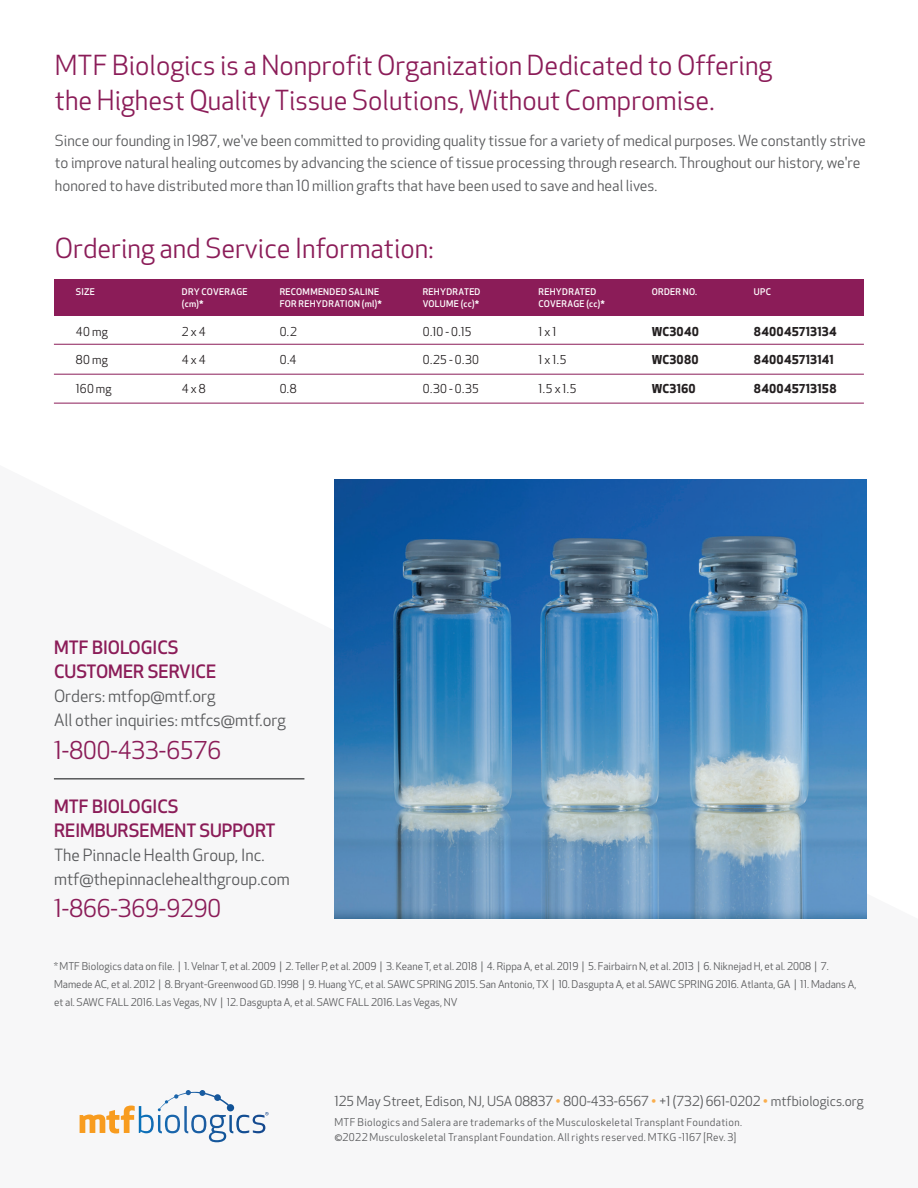
<style>
.page{position:relative;width:918px;height:1188px;background:#fff}
.page>*{position:absolute;margin:0;border:0;box-sizing:border-box;transform-origin:0 0}
.t1{font:27px/34.5px "Apex New";color:#8b1c58}
.t2{font:24px "Apex New";color:#8b1c58}
.t3{font:500 18px/24px "Apex New";color:#8b1c58}
.t4{font:16.5px/24px "Apex New";color:#57585a}
.t5{font:15px/22.5px "Apex New";color:#57585a}
.t6{font:13.5px "Apex New";color:#57585a}
.t7{font:12px "Apex New";letter-spacing:.02em;color:#231f20}
.t8{font:700 12px "Apex New";letter-spacing:.015em;color:#231f20}
.t9{font:10.5px/18px "Apex New";color:#57585a}
.t10{font:10.5px/15px "Apex New";letter-spacing:.035em;color:#57585a}
.t11{font:500 9px/12px "Apex New";letter-spacing:.03em;color:#fff}
.s1{font-weight:700;color:#faae4d}
</style>
<div class="page">
<div style="left:54px;top:280px;width:810px;height:36px;background:#8b1c58"></div>
<hr style="left:54px;top:344px;width:810px;height:1px;background:#8b1c58">
<hr style="left:54px;top:374px;width:810px;height:1px;background:#8b1c58">
<img style="left:334px;top:480px;width:532px;height:438px">
<svg style="left:80px;top:1090px;width:189px;height:43px"></svg>
<hr style="left:54px;top:778px;width:250px;height:2px;background:#57585a">
<hr style="left:54px;top:403px;width:810px;height:1px;background:#8b1c58">
<h1 class="t1" style="left:55px;top:49px;width:719px">MTF Biologics is a Nonprofit Organization Dedicated to Offering the Highest Quality Tissue Solutions, Without Compromise.</h1>
<p class="t5" style="left:55px;top:130px;width:812px">Since our founding in 1987, we've been committed to providing quality tissue for a variety of medical purposes. We constantly strive to improve natural healing outcomes by advancing the science of tissue processing through research. Throughout our history, we're honored to have distributed more than 10 million grafts that have been used to save and heal lives.</p>
<h1 class="t1" style="left:55px;top:232px;width:380px">Ordering and Service Information:</h1>
<p class="t11" style="left:182px;top:286px;width:67px">DRY COVERAGE (cm)*</p>
<p class="t7" style="left:182px;top:325px;width:25px">2 x 4</p>
<p class="t7" style="left:182px;top:353px;width:25px">4 x 4</p>
<p class="t7" style="left:182px;top:382px;width:25px">4 x 8</p>
<p class="t11" style="left:76px;top:286px;width:21px">SIZE</p>
<p class="t7" style="left:76px;top:325px;width:33px">40 mg</p>
<p class="t7" style="left:76px;top:353px;width:33px">80 mg</p>
<p class="t7" style="left:76px;top:382px;width:37px">160 mg</p>
<p class="t11" style="left:280px;top:286px;width:104px">RECOMMENDED SALINE<br>FOR REHYDRATION (ml)*</p>
<p class="t7" style="left:280px;top:325px;width:19px">0.2</p>
<p class="t7" style="left:280px;top:353px;width:18px">0.4</p>
<p class="t7" style="left:280px;top:382px;width:18px">0.8</p>
<p class="t11" style="left:423px;top:286px;width:59px">REHYDRATED<br>VOLUME (cc)*</p>
<p class="t7" style="left:423px;top:325px;width:50px">0.10 - 0.15</p>
<p class="t7" style="left:423px;top:353px;width:58px">0.25 - 0.30</p>
<p class="t7" style="left:423px;top:382px;width:58px">0.30 - 0.35</p>
<p class="t11" style="left:539px;top:286px;width:68px">REHYDRATED<br>COVERAGE (cc)*</p>
<p class="t7" style="left:539px;top:325px;width:19px">1 x 1</p>
<p class="t7" style="left:539px;top:353px;width:30px">1 x 1.5</p>
<p class="t7" style="left:539px;top:382px;width:40px">1.5 x 1.5</p>
<p class="t11" style="left:652px;top:286px;width:47px">ORDER NO.</p>
<p class="t8" style="left:652px;top:324px;width:49px">WC3040</p>
<p class="t8" style="left:652px;top:353px;width:48px">WC3080</p>
<p class="t8" style="left:652px;top:381px;width:46px">WC3160</p>
<p class="t11" style="left:754px;top:286px;width:19px">UPC</p>
<p class="t8" style="left:754px;top:324px;width:84px">840045713134</p>
<p class="t8" style="left:754px;top:353px;width:81px">840045713141</p>
<p class="t8" style="left:754px;top:381px;width:84px">840045713158</p>
<h3 class="t3" style="left:54px;top:635px;width:164px">MTF BIOLOGICS<br>CUSTOMER SERVICE</h3>
<h3 class="t4" style="left:54px;top:685px;width:233px">Orders: mtfop@mtf.org<br>All other inquiries: mtfcs@mtf.org</h3>
<h2 class="t2" style="left:54px;top:736px;width:169px">1-800-433-6576</h2>
<h3 class="t3" style="left:54px;top:794px;width:223px">MTF BIOLOGICS<br>REIMBURSEMENT SUPPORT</h3>
<h3 class="t4" style="left:54px;top:843px;width:237px">The Pinnacle Health Group, Inc. mtf@thepinnaclehealthgroup.com</h3>
<h2 class="t2" style="left:54px;top:895px;width:169px">1-866-369-9290</h2>
<p class="t9" style="left:54px;top:958px;width:804px">* MTF Biologics data on file. | 1. Velnar T, et al. 2009 | 2. Teller P, et al. 2009 | 3. Keane T, et al. 2018 | 4. Rippa A, et al. 2019 | 5. Fairbairn N, et al. 2013 | 6. Niknejad H, et al. 2008 | 7.<br>Mamede AC, et al. 2012 | 8. Bryant-Greenwood GD. 1998 | 9. Huang YC, et al. SAWC SPRING 2015. San Antonio, TX | 10. Dasgupta A, et al. SAWC SPRING 2016. Atlanta, GA | 11. Madans A, et al. SAWC FALL 2016. Las Vegas, NV | 12. Dasgupta A, et al. SAWC FALL 2016. Las Vegas, NV</p>
<p class="t6" style="left:334px;top:1094px;width:531px">125 May Street, Edison, NJ, USA 08837 <span class="s1">•</span> 800-433-6567 <span class="s1">•</span> +1 (732) 661-0202 <span class="s1">•</span> mtfbiologics.org</p>
<p class="t10" style="left:334px;top:1115px;width:409px">MTF Biologics and Salera are trademarks of the Musculoskeletal Transplant Foundation. ©2022 Musculoskeletal Transplant Foundation. All rights reserved. MTKG -1167 [Rev. 3]</p>
</div>
